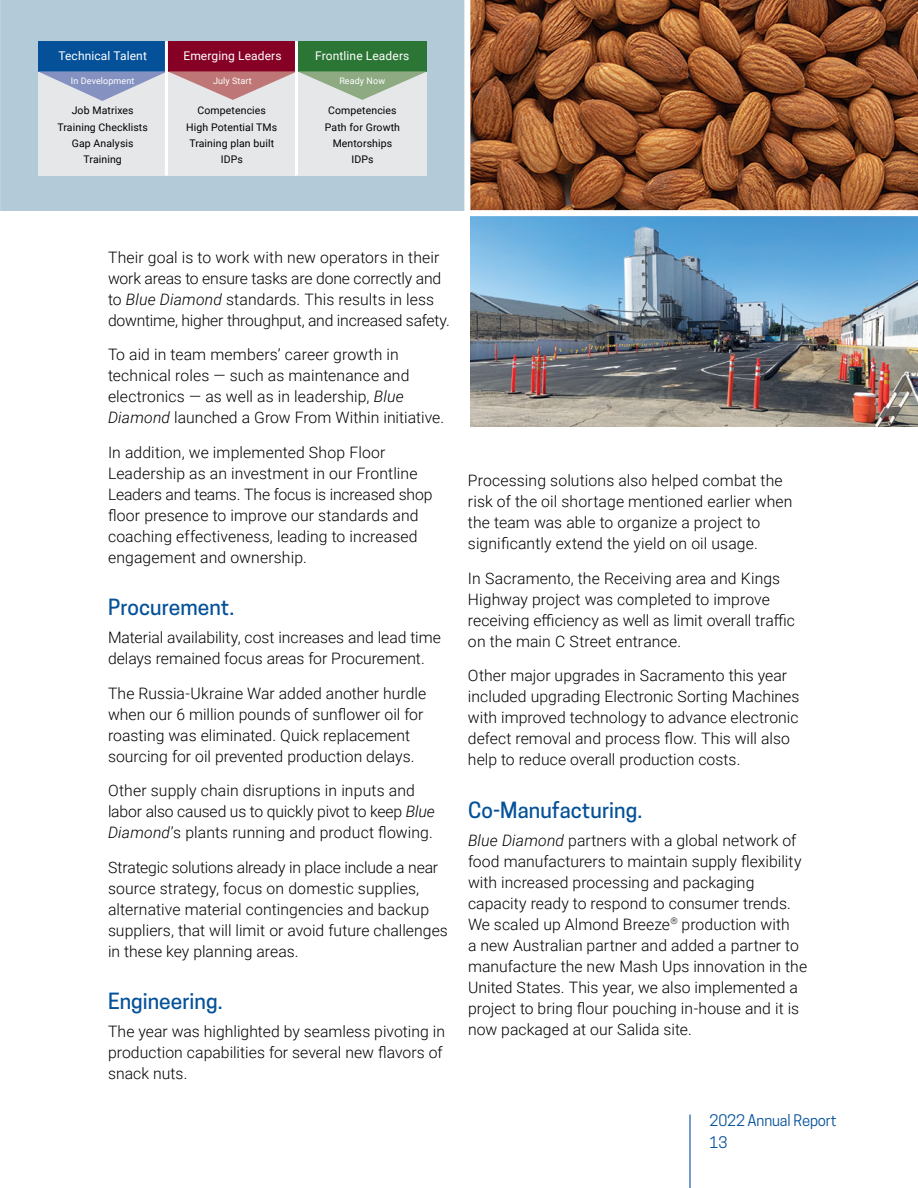
<style>
.page{position:relative;width:918px;height:1188px;background:#fff}
.page>*{position:absolute;margin:0;border:0;box-sizing:border-box;transform-origin:0 0}
.t1{font:500 21px "Cooper Hewitt";letter-spacing:.005em;color:#045199}
.t2{font:300 15.75px/21px "Roboto";letter-spacing:.005em;color:#000}
.t3{font:15px "Cooper Hewitt";letter-spacing:-.01em;color:#045199}
.t4{font:12px "Roboto";letter-spacing:.01em;color:#fff}
.t5{font:10.5px/16.4px "Roboto";letter-spacing:.01em;color:#000;text-align:center}
.t6{font:9px "Roboto";letter-spacing:.01em;color:#fff}
.s1{font-style:italic}
</style>
<div class="page">
<hr style="left:689px;top:1115px;width:2px;height:73px;background:#045199">
<div style="left:0;top:0;width:918px;height:211px;background:#b3cad9"></div>
<div style="left:38px;top:41px;width:129px;height:135px;background:#e6e7e8"></div>
<div style="left:168px;top:41px;width:129px;height:135px;background:#e6e7e8"></div>
<div style="left:297px;top:41px;width:130px;height:135px;background:#e6e7e8"></div>
<div style="left:38px;top:41px;width:129px;height:30px;background:#045199"></div>
<div style="left:168px;top:41px;width:129px;height:30px;background:#860026"></div>
<div style="left:297px;top:41px;width:130px;height:30px;background:#2c7635"></div>
<svg style="left:38px;top:71px;width:389px;height:30px"></svg>
<hr style="left:165px;top:41px;width:3px;height:135px;background:#fff">
<hr style="left:295px;top:41px;width:3px;height:135px;background:#fff">
<img style="left:470px;top:216px;width:448px;height:211px">
<img style="left:470px;top:0;width:448px;height:210px">
<div style="left:468px;top:210px;width:450px;height:6px;background:#fff"></div>
<div style="left:464px;top:0;width:6px;height:215px;background:#fff"></div>
<p class="t4" style="left:58px;top:47px;width:90px">Technical Talent</p>
<p class="t6" style="left:71px;top:74px;width:65px">In Development</p>
<p class="t6" style="left:213px;top:74px;width:40px">July Start</p>
<p class="t6" style="left:339px;top:74px;width:47px">Ready Now</p>
<p class="t4" style="left:183px;top:47px;width:100px">Emerging Leaders</p>
<p class="t4" style="left:315px;top:47px;width:96px">Frontline Leaders</p>
<p class="t5" style="left:58px;top:102px;width:92px">Job Matrixes<br>Training Checklists<br>Gap Analysis<br>Training</p>
<p class="t5" style="left:186px;top:102px;width:92px">Competencies<br>High Potential TMs<br>Training plan built<br>IDPs</p>
<p class="t5" style="left:325px;top:102px;width:77px">Competencies<br>Path for Growth<br>Mentorships<br>IDPs</p>
<p class="t2" style="left:108px;top:246px;width:343px">Their goal is to work with new operators in their work areas to ensure tasks are done correctly and to <span class="s1">Blue Diamond</span> standards. This results in less downtime, higher throughput, and increased safety.</p>
<p class="t2" style="left:108px;top:344px;width:338px">To aid in team members’ career growth in technical roles — such as maintenance and electronics — as well as in leadership, <span class="s1">Blue Diamond</span> launched a Grow From Within initiative.</p>
<p class="t2" style="left:108px;top:441px;width:326px">In addition, we implemented Shop Floor Leadership as an investment in our Frontline Leaders and teams. The focus is increased shop floor presence to improve our standards and coaching effectiveness, leading to increased engagement and ownership.</p>
<h1 class="t1" style="left:108px;top:595px;width:128px">Procurement.</h1>
<p class="t2" style="left:108px;top:626px;width:334px">Material availability, cost increases and lead time delays remained focus areas for Procurement.</p>
<p class="t2" style="left:108px;top:682px;width:320px">The Russia-Ukraine War added another hurdle when our 6 million pounds of sunflower oil for roasting was eliminated. Quick replacement sourcing for oil prevented production delays.</p>
<p class="t2" style="left:108px;top:779px;width:328px">Other supply chain disruptions in inputs and labor also caused us to quickly pivot to keep <span class="s1">Blue<br>Diamond</span>’s plants running and product flowing.</p>
<p class="t2" style="left:108px;top:856px;width:341px">Strategic solutions already in place include a near source strategy, focus on domestic supplies, alternative material contingencies and backup suppliers, that will limit or avoid future challenges in these key planning areas.</p>
<h1 class="t1" style="left:108px;top:989px;width:116px">Engineering.</h1>
<p class="t2" style="left:108px;top:1020px;width:339px">The year was highlighted by seamless pivoting in production capabilities for several new flavors of snack nuts.</p>
<p class="t2" style="left:468px;top:470px;width:326px">Processing solutions also helped combat the risk of the oil shortage mentioned earlier when the team was able to organize a project to significantly extend the yield on oil usage.</p>
<p class="t2" style="left:468px;top:567px;width:329px">In Sacramento, the Receiving area and Kings Highway project was completed to improve receiving efficiency as well as limit overall traffic on the main C Street entrance.</p>
<p class="t2" style="left:468px;top:665px;width:333px">Other major upgrades in Sacramento this year included upgrading Electronic Sorting Machines with improved technology to advance electronic defect removal and process flow. This will also help to reduce overall production costs.</p>
<h1 class="t1" style="left:468px;top:798px;width:176px">Co-Manufacturing.</h1>
<p class="t2" style="left:468px;top:829px;width:341px"><span class="s1">Blue Diamond</span> partners with a global network of food manufacturers to maintain supply flexibility with increased processing and packaging capacity ready to respond to consumer trends.<br>We scaled up Almond Breeze<sup>®</sup> production with<br>a new Australian partner and added a partner to manufacture the new Mash Ups innovation in the United States. This year, we also implemented a project to bring flour pouching in-house and it is now packaged at our Salida site.</p>
<p class="t3" style="left:710px;top:1112px;width:129px">2022 Annual Report</p>
<p class="t3" style="left:710px;top:1133px;width:19px">13</p>
</div>
